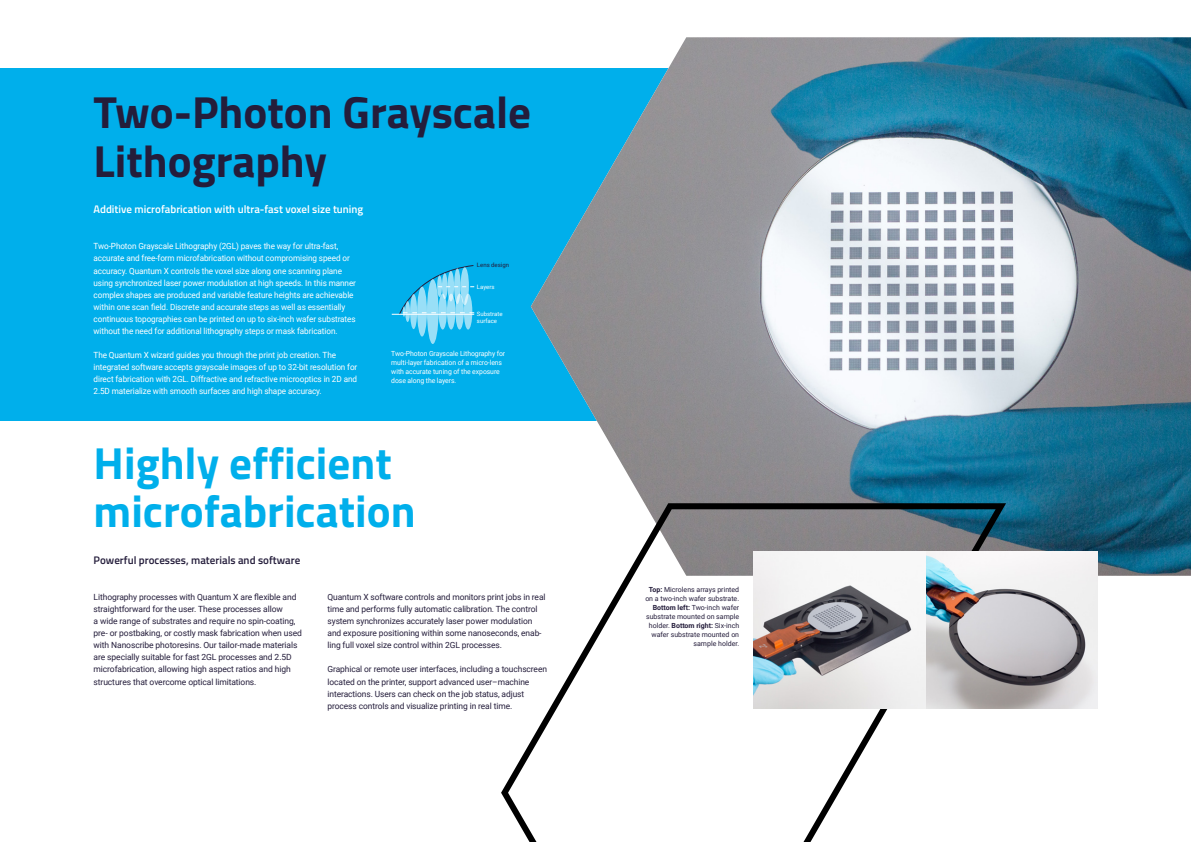
<style>
.page{position:relative;width:1191px;height:842px;background:#fff}
.page>*{position:absolute;margin:0;border:0;box-sizing:border-box;transform-origin:0 0}
.t1{font:700 45px/48.3px "Titillium";color:#00afeb}
.t2{font:700 45px/48.3px "Titillium";color:#241d3b}
.t3{font:600 11px "Titillium";color:#fff}
.t4{font:600 11px "Titillium";color:#241d3b}
.t5{font:8.5px/12.1px "Roboto";letter-spacing:-.01em;color:#241d3b}
.t6{font:8.5px/12.1px "Roboto";letter-spacing:-.01em;color:#fff;scale:.96 1}
.t7{font:7px/9px "Roboto";color:#241d3b;text-align:right}
.t8{font:7px/9px "Roboto";letter-spacing:-.01em;color:#fff}
.t9{font:6px/7.2px "Roboto";color:#fff}
.t10{font:6px "Roboto";color:#241d3b}
.s1{font-weight:700}
</style>
<div class="page">
<div style="left:0;top:68px;width:835px;height:353px;background:#00afeb"></div>
<img style="left:531px;top:37px;width:660px;height:539px">
<svg style="left:501px;top:503px;width:505px;height:339px"></svg>
<img style="left:753px;top:552px;width:344px;height:157px">
<svg style="left:405px;top:301px;width:5px;height:21px"></svg>
<svg style="left:410px;top:294px;width:7px;height:35px"></svg>
<svg style="left:417px;top:287px;width:10px;height:50px"></svg>
<div style="left:427px;top:279px;width:11px;height:65px;background:#99dff7;border-radius:50%"></div>
<svg style="left:438px;top:294px;width:9px;height:36px"></svg>
<svg style="left:447px;top:294px;width:8px;height:36px"></svg>
<svg style="left:455px;top:294px;width:9px;height:36px"></svg>
<svg style="left:464px;top:294px;width:8px;height:36px"></svg>
<hr style="left:392px;top:314px;width:82px;height:1px;background:#fff">
<svg style="left:398px;top:265px;width:76px;height:52px"></svg>
<h1 class="t2" style="left:94px;top:86px;width:439px">Two-Photon Grayscale<br>Lithography</h1>
<p class="t3" style="left:94px;top:201px;width:271px">Additive microfabrication with ultra-fast voxel size tuning</p>
<p class="t6" style="left:94px;top:240px;width:275px">Two-Photon Grayscale Lithography (2GL) paves the way for ultra-fast, accurate and free-form microfabrication without compromising speed or accuracy. Quantum X controls the voxel size along one scanning plane using synchronized laser power modulation at high speeds. In this manner complex shapes are produced and variable feature heights are achievable within one scan field. Discrete and accurate steps as well as essentially continuous topographies can be printed on up to six-inch wafer substrates without the need for additional lithography steps or mask fabrication.</p>
<p class="t6" style="left:94px;top:349px;width:276px">The Quantum X wizard guides you through the print job creation. The integrated software accepts grayscale images of up to 32-bit resolution for direct fabrication with 2GL. Diffractive and refractive microoptics in 2D and 2.5D materialize with smooth surfaces and high shape accuracy.</p>
<p class="t10" style="left:477px;top:261px;width:34px">Lens design</p>
<p class="t9" style="left:477px;top:283px;width:19px">Layers</p>
<p class="t9" style="left:477px;top:310px;width:27px">Substrate surface</p>
<p class="t8" style="left:391px;top:349px;width:115px">Two-Photon Grayscale Lithography for multi-layer fabrication of a micro-lens with accurate tuning of the exposure dose along the layers.</p>
<h1 class="t1" style="left:94px;top:437px;width:323px">Highly efficient microfabrication</h1>
<p class="t4" style="left:94px;top:552px;width:208px">Powerful processes, materials and software</p>
<p class="t5" style="left:94px;top:590px;width:210px">Lithography processes with Quantum X are flexible and straightforward for the user. These processes allow<br>a wide range of substrates and require no spin-coating, pre- or postbaking, or costly mask fabrication when used with Nanoscribe photoresins. Our tailor-made materials are specially suitable for fast 2GL processes and 2.5D microfabrication, allowing high aspect ratios and high structures that overcome optical limitations.</p>
<p class="t5" style="left:327px;top:590px;width:219px">Quantum X software controls and monitors print jobs in real time and performs fully automatic calibration. The control system synchronizes accurately laser power modulation and exposure positioning within some nanoseconds, enab&shy;ling full voxel size control within 2GL processes.</p>
<p class="t5" style="left:327px;top:663px;width:221px">Graphical or remote user interfaces, including a touchscreen located on the printer, support advanced user–machine interactions. Users can check on the job status, adjust process controls and visualize printing in real time.</p>
<p class="t7" style="left:645px;top:585px;width:95px"><span class="s1">Top:</span> Microlens arrays printed on a two-inch wafer substrate.<br><span class="s1">Bottom left:</span> Two-inch wafer substrate mounted on sample holder. <span class="s1">Bottom right:</span> Six-inch wafer substrate mounted on sample holder.</p>
</div>
